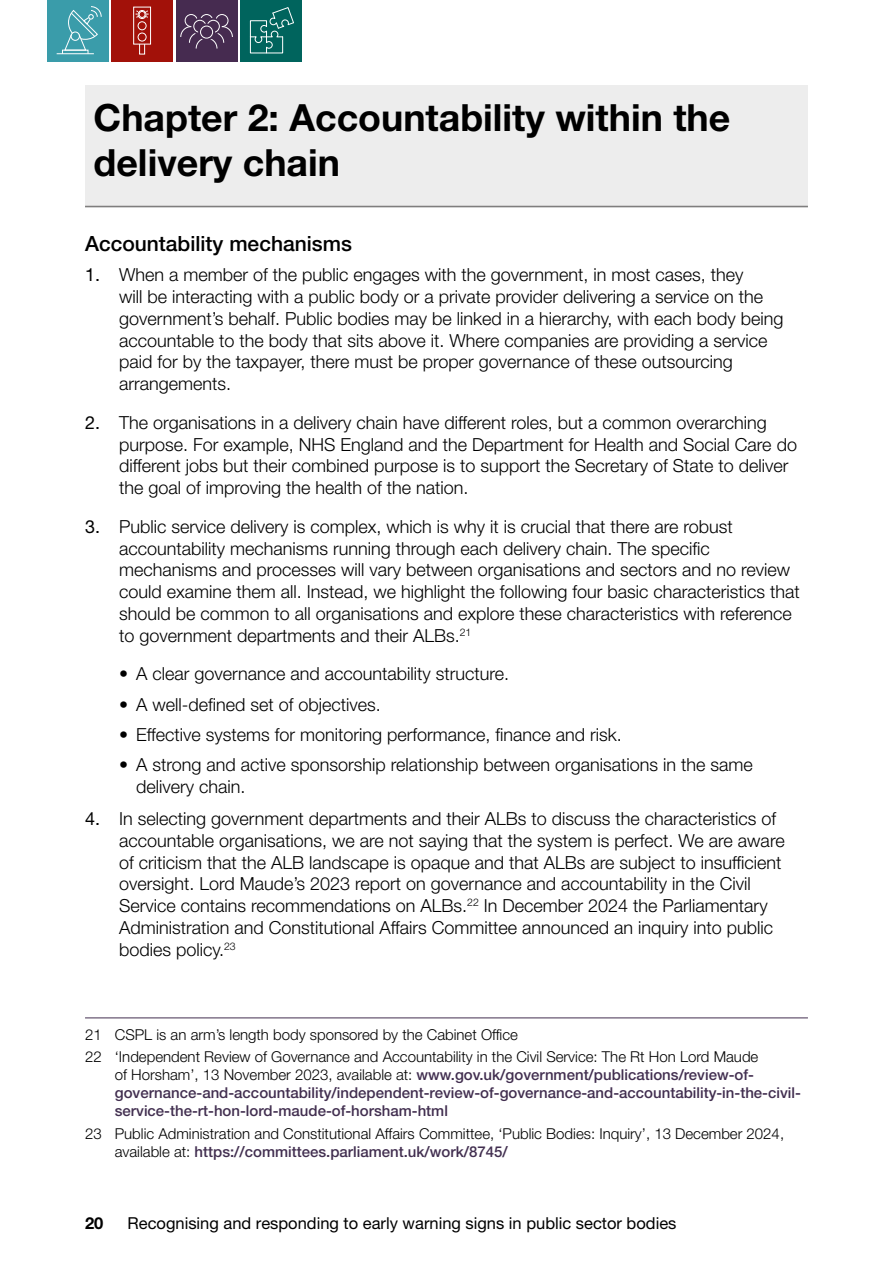
<style>
.page{position:relative;width:893px;height:1263px;background:#fff}
.page>*{position:absolute;margin:0;border:0;box-sizing:border-box;transform-origin:0 0}
.H1___Grey{font:700 37.5px/45px "Helvetica Neue LT Pro";color:#000}
.t1{font:500 21px "Helvetica Neue LT Pro";color:#000}
.Body___Numbered___CH2{font:300 18px/21.8px "Helvetica Neue LT Pro";color:#000}
.t2{font:16.5px "Helvetica Neue LT Pro";color:#000}
.t3{font:700 16.5px "Helvetica Neue LT Pro";color:#000}
.Footnote{font:500 15px/18px "Helvetica Neue LT Pro";color:#422f50}
.Footnote-2{font:300 15px/18px "Helvetica Neue LT Pro";color:#000}
.s1{font-weight:400}
.s2{font-weight:300;color:#000}
.s3{font-weight:500;color:#422f50}
</style>
<div class="page">
<svg style="left:108px;top:0;width:130px;height:62px"></svg>
<div style="left:47px;top:0;width:61px;height:62px;background:#3a9caa"></div>
<div style="left:111px;top:0;width:62px;height:62px;background:#a21109"></div>
<div style="left:176px;top:0;width:61px;height:62px;background:#462b50"></div>
<div style="left:240px;top:0;width:62px;height:62px;background:#00645d"></div>
<svg style="left:250px;top:7px;width:44px;height:47px"></svg>
<svg style="left:64px;top:6px;width:38px;height:45px"></svg>
<hr style="left:57px;top:53px;width:37px;height:1px;background:#fff">
<div style="left:138px;top:10px;width:8px;height:9px;border:1px solid #fff;border-radius:50%"></div>
<div style="left:138px;top:21px;width:8px;height:9px;border:1px solid #fff;border-radius:50%"></div>
<div style="left:138px;top:33px;width:8px;height:8px;border:1px solid #fff;border-radius:50%"></div>
<div style="left:139px;top:11px;width:6px;height:7px;border:1px solid #fff;border-radius:50%"></div>
<div style="left:133px;top:7px;width:18px;height:37px;border:1px solid #fff"></div>
<div style="left:139px;top:44px;width:6px;height:10px;border:1px solid #fff"></div>
<svg style="left:135px;top:10px;width:4px;height:8px"></svg>
<svg style="left:145px;top:10px;width:4px;height:8px"></svg>
<div style="left:200px;top:14px;width:13px;height:13px;border:1px solid #fff;border-radius:50%"></div>
<div style="left:216px;top:14px;width:12px;height:13px;border:1px solid #fff;border-radius:50%"></div>
<div style="left:185px;top:14px;width:13px;height:13px;border:1px solid #fff;border-radius:50%"></div>
<svg style="left:180px;top:26px;width:53px;height:23px"></svg>
<svg style="left:205px;top:18px;width:17px;height:17px"></svg>
<svg style="left:191px;top:18px;width:17px;height:17px"></svg>
<div style="left:207px;top:20px;width:13px;height:13px;border:1px solid #fff;border-radius:50%"></div>
<div style="left:193px;top:20px;width:13px;height:13px;border:1px solid #fff;border-radius:50%"></div>
<svg style="left:198px;top:24px;width:17px;height:17px"></svg>
<div style="left:200px;top:26px;width:13px;height:12px;border:1px solid #fff;border-radius:50%"></div>
<div style="left:85px;top:85px;width:723px;height:123px;background:#ededed"></div>
<hr style="left:85px;top:206px;width:723px;height:1px;background:#7f7e7e">
<hr style="left:85px;top:1017px;width:723px;height:1px;background:#422f50">
<h1 class="H1___Grey" style="left:94px;top:94px;width:638px">Chapter 2: Accountability within the delivery chain</h1>
<h2 class="t1" style="left:85px;top:231px;width:268px">Accountability mechanisms</h2>
<p class="Body___Numbered___CH2" style="left:119px;top:264px;width:666px;text-indent:-34px"><span class="s1">1.</span> When a member of the public engages with the government, in most cases, they<br>will be interacting with a public body or a private provider delivering a service on the government’s behalf. Public bodies may be linked in a hierarchy, with each body being accountable to the body that sits above it. Where companies are providing a service paid for by the taxpayer, there must be proper governance of these outsourcing arrangements.</p>
<p class="Body___Numbered___CH2" style="left:119px;top:411px;width:679px;text-indent:-34px"><span class="s1">2.</span> The organisations in a delivery chain have different roles, but a common overarching purpose. For example, NHS England and the Department for Health and Social Care do different jobs but their combined purpose is to support the Secretary of State to deliver the goal of improving the health of the nation.</p>
<p class="Body___Numbered___CH2" style="left:119px;top:515px;width:682px;text-indent:-34px"><span class="s1">3.</span> Public service delivery is complex, which is why it is crucial that there are robust accountability mechanisms running through each delivery chain. The specific mechanisms and processes will vary between organisations and sectors and no review could examine them all. Instead, we highlight the following four basic characteristics that should be common to all organisations and explore these characteristics with reference to government departments and their ALBs.<sup>21</sup></p>
<p class="Body___Numbered___CH2" style="left:119px;top:663px;width:392px">• A clear governance and accountability structure.</p>
<p class="Body___Numbered___CH2" style="left:119px;top:693px;width:263px">• A well-defined set of objectives.</p>
<p class="Body___Numbered___CH2" style="left:119px;top:723px;width:504px">• Effective systems for monitoring performance, finance and risk.</p>
<p class="Body___Numbered___CH2" style="left:136px;top:753px;width:618px;text-indent:-17px">• A strong and active sponsorship relationship between organisations in the same delivery chain.</p>
<p class="Body___Numbered___CH2" style="left:119px;top:807px;width:667px;text-indent:-34px"><span class="s1">4.</span> In selecting government departments and their ALBs to discuss the characteristics of accountable organisations, we are not saying that the system is perfect. We are aware of criticism that the ALB landscape is opaque and that ALBs are subject to insufficient oversight. Lord Maude’s 2023 report on governance and accountability in the Civil Service contains recommendations on ALBs.<sup>22</sup> In December 2024 the Parliamentary Administration and Constitutional Affairs Committee announced an inquiry into public bodies policy.<sup>23</sup></p>
<p class="Footnote-2" style="left:85px;top:1025px;width:434px">21 CSPL is an arm’s length body sponsored by the Cabinet Office</p>
<p class="Footnote" style="left:115px;top:1048px;width:688px;text-indent:-30px"><span class="s2">22 ‘Independent Review of Governance and Accountability in the Civil Service: The Rt Hon Lord Maude<br>of Horsham’, 13 November 2023, available at:</span> www.gov.uk/government/publications/review-of&shy;governance-and-accountability/independent-review-of-governance-and-accountability-in-the-civil&shy;service-the-rt-hon-lord-maude-of-horsham-html</p>
<p class="Footnote-2" style="left:115px;top:1124px;width:671px;text-indent:-30px">23 Public Administration and Constitutional Affairs Committee, ‘Public Bodies: Inquiry’, 13 December 2024, available at: <span class="s3">https://committees.parliament.uk/work/8745/</span></p>
<p class="t3" style="left:85px;top:1213px;width:20px">20</p>
<p class="t2" style="left:128px;top:1213px;width:550px">Recognising and responding to early warning signs in public sector bodies</p>
</div>
